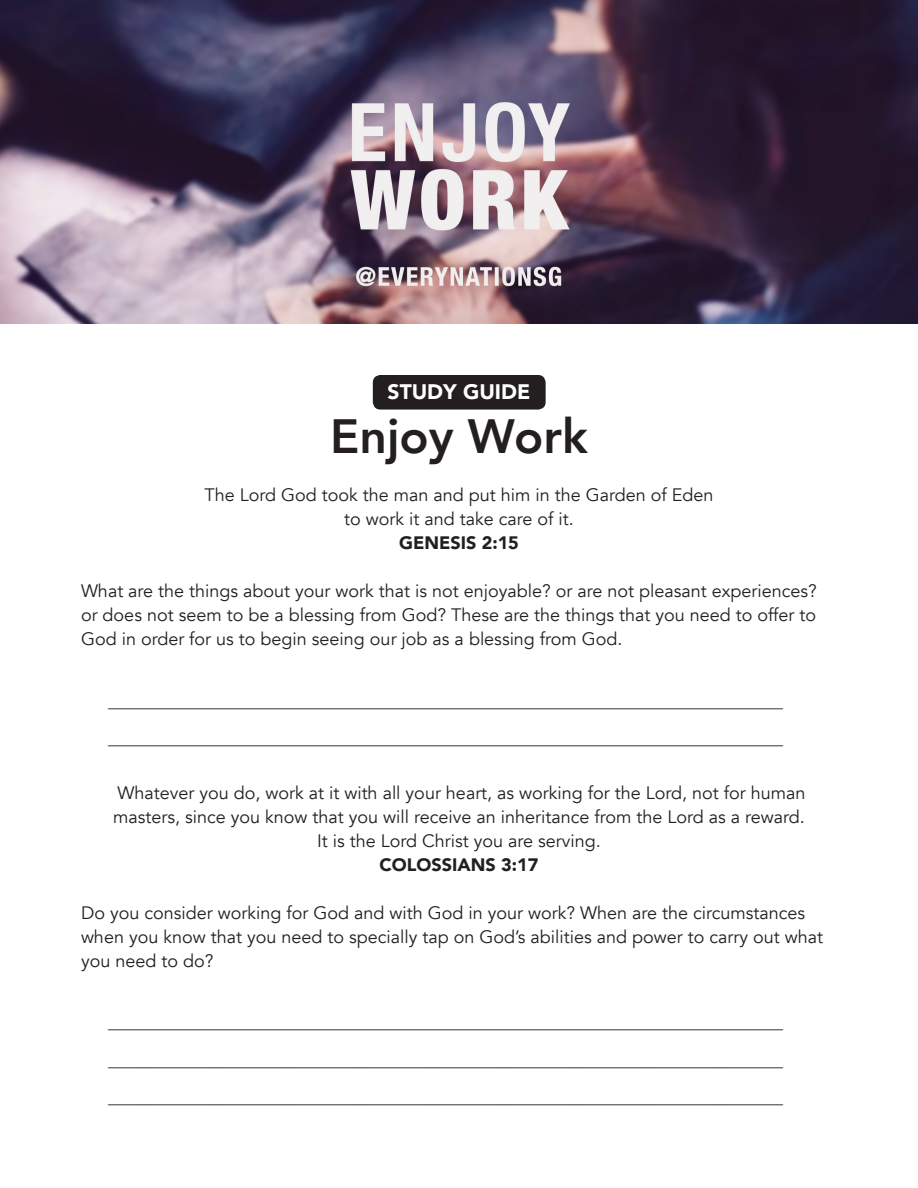
<style>
.page{position:relative;width:918px;height:1188px;background:#fff}
.page>*{position:absolute;margin:0;border:0;box-sizing:border-box;transform-origin:0 0}
.t1{font:800 48px "Avenir";color:#231f20}
.t2{font:900 21px "Avenir";color:#fff}
.t3{font:18px/24px "Avenir";color:#231f20}
.t4{font:900 18px "Avenir";color:#231f20}
</style>
<div class="page">
<img style="left:0;top:0;width:918px;height:324px">
<div style="left:373px;top:375px;width:173px;height:35px;background:#231f20;border-radius:8px"></div>
<p class="t2" style="left:388px;top:374px;width:144px">STUDY GUIDE</p>
<p class="t1" style="left:330px;top:399px;width:259px">Enjoy Work</p>
<p class="t3" style="left:204px;top:483px;width:511px">The Lord God took the man and put him in the Garden of Eden</p>
<p class="t3" style="left:344px;top:507px;width:231px">to work it and take care of it.</p>
<p class="t4" style="left:399px;top:527px;width:121px">GENESIS 2:15</p>
<p class="t3" style="left:81px;top:579px;width:737px;text-align:justify">What are the things about your work that is not enjoyable? or are not pleasant experiences? or does not seem to be a blessing from God? These are the things that you need to offer to God in order for us to begin seeing our job as a blessing from God.</p>
<p class="t3" style="left:108px;top:689px;width:676px">___________________________________________________________________________</p>
<p class="t3" style="left:108px;top:726px;width:676px">___________________________________________________________________________</p>
<p class="t3" style="left:113px;top:781px;width:694px">Whatever you do, work at it with all your heart, as working for the Lord, not for human masters, since you know that you will receive an inheritance from the Lord as a reward.</p>
<p class="t3" style="left:317px;top:829px;width:285px">It is the Lord Christ you are serving.</p>
<p class="t4" style="left:380px;top:849px;width:160px">COLOSSIANS 3:17</p>
<p class="t3" style="left:81px;top:901px;width:744px">Do you consider working for God and with God in your work? When are the circumstances when you know that you need to specially tap on God’s abilities and power to carry out what you need to do?</p>
<p class="t3" style="left:108px;top:1010px;width:676px">___________________________________________________________________________</p>
<p class="t3" style="left:108px;top:1048px;width:676px">___________________________________________________________________________</p>
<p class="t3" style="left:108px;top:1085px;width:676px">___________________________________________________________________________</p>
</div>
